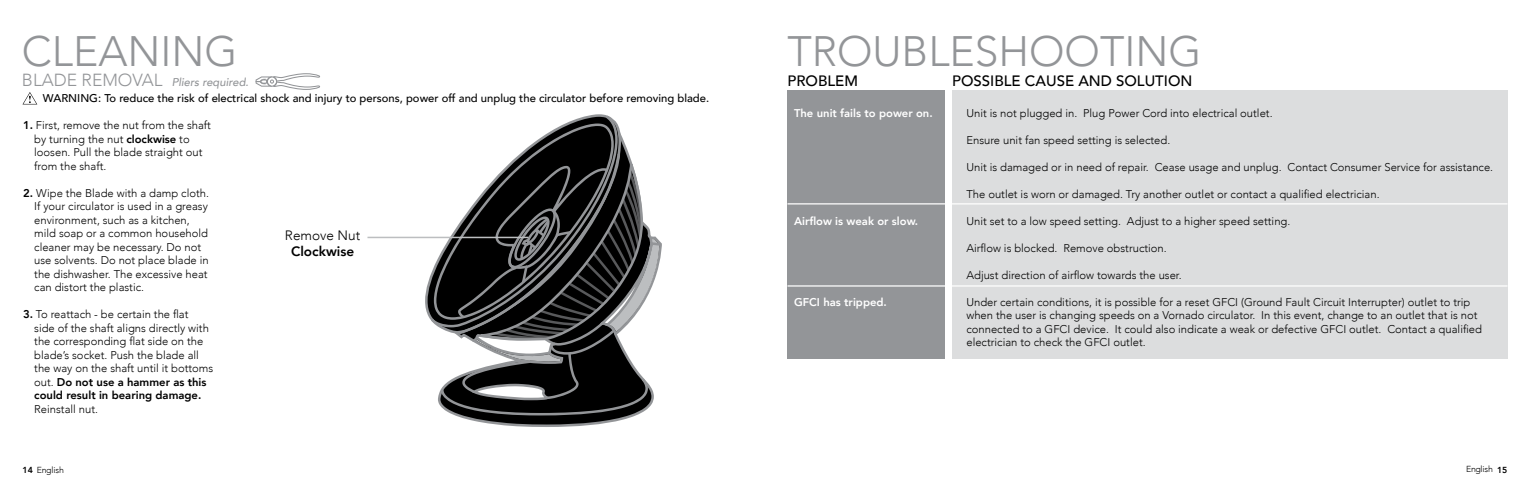
<style>
.page{position:relative;width:1530px;height:495px;background:#fff}
.page>*{position:absolute;margin:0;border:0;box-sizing:border-box;transform-origin:0 0}
.t1{font:300 42.5px "Avenir";color:#939598}
.t2{font:500 15px "Avenir";color:#000}
.t3{font:300 13.62px "Avenir";color:#000}
.t4{font:800 13.62px "Avenir";color:#000}
.t5{font:300 11.25px/13.5px "Avenir";color:#000}
.t6{font:500 11.25px "Avenir";color:#000}
.t7{font:800 11.25px "Avenir";color:#fff}
.t8{font:italic 500 11.25px "Avenir";color:#939598}
.t9{font:300 8.75px "Avenir";letter-spacing:-.02em;color:#000}
.s1{font-weight:300;font-style:normal;font-size:17.5px}
.s2{font-weight:800}
</style>
<div class="page">
<svg style="left:438px;top:139px;width:224px;height:288px"></svg>
<svg style="left:425px;top:114px;width:196px;height:220px"></svg>
<svg style="left:431px;top:116px;width:187px;height:211px"></svg>
<svg style="left:434px;top:124px;width:180px;height:196px"></svg>
<svg style="left:441px;top:154px;width:219px;height:261px"></svg>
<svg style="left:256px;top:73px;width:64px;height:17px"></svg>
<hr style="left:367px;top:237px;width:161px;height:1px;background:#bcbec0">
<div style="left:952px;top:91px;width:556px;height:268px;background:#dcddde"></div>
<div style="left:788px;top:91px;width:157px;height:268px;background:#939598"></div>
<hr style="left:788px;top:203px;width:720px;height:2px;background:#fff">
<hr style="left:788px;top:285px;width:720px;height:2px;background:#fff">
<svg style="left:22px;top:92px;width:15px;height:12px"></svg>
<h1 class="t1" style="left:22px;top:26px;width:217px">CLEANING</h1>
<p class="t8" style="left:22px;top:75px;width:228px"><span class="s1">BLADE REMOVAL</span> Pliers required.</p>
<p class="t5" style="left:34px;top:119px;width:178px;text-indent:-11px"><span class="s2">1.</span> First, remove the nut from the shaft by turning the nut <span class="s2">clockwise</span> to loosen. Pull the blade straight out from the shaft.</p>
<p class="t5" style="left:34px;top:186px;width:176px;text-indent:-11px"><span class="s2">2.</span> Wipe the Blade with a damp cloth.<br>If your circulator is used in a greasy environment, such as a kitchen, mild soap or a common household cleaner may be necessary. Do not use solvents. Do not place blade in the dishwasher. The excessive heat can distort the plastic.</p>
<p class="t5" style="left:34px;top:308px;width:181px;text-indent:-11px"><span class="s2">3.</span> To reattach - be certain the flat<br>side of the shaft aligns directly with the corresponding flat side on the blade’s socket. Push the blade all the way on the shaft until it bottoms out. <span class="s2">Do not use a hammer as this could result in bearing damage.</span></p>
<p class="t5" style="left:34px;top:402px;width:65px">Reinstall nut.</p>
<p class="t6" style="left:43px;top:89px;width:668px">WARNING: To reduce the risk of electrical shock and injury to persons, power off and unplug the circulator before removing blade.</p>
<p class="t3" style="left:285px;top:227px;width:77px">Remove Nut</p>
<p class="t4" style="left:291px;top:239px;width:65px">Clockwise</p>
<h1 class="t1" style="left:788px;top:26px;width:416px">TROUBLESHOOTING</h1>
<h2 class="t2" style="left:788px;top:68px;width:72px">PROBLEM</h2>
<h2 class="t2" style="left:952px;top:68px;width:242px">POSSIBLE CAUSE AND SOLUTION</h2>
<p class="t5" style="left:966px;top:106px;width:308px">Unit is not plugged in. Plug Power Cord into electrical outlet.</p>
<p class="t5" style="left:966px;top:133px;width:205px">Ensure unit fan speed setting is selected.</p>
<p class="t5" style="left:966px;top:160px;width:528px">Unit is damaged or in need of repair. Cease usage and unplug. Contact Consumer Service for assistance.</p>
<p class="t5" style="left:966px;top:187px;width:415px">The outlet is worn or damaged. Try another outlet or contact a qualified electrician.</p>
<p class="t5" style="left:966px;top:214px;width:325px">Unit set to a low speed setting. Adjust to a higher speed setting.</p>
<p class="t5" style="left:966px;top:241px;width:202px">Airflow is blocked. Remove obstruction.</p>
<p class="t5" style="left:966px;top:268px;width:217px">Adjust direction of airflow towards the user.</p>
<p class="t5" style="left:966px;top:295px;width:517px">Under certain conditions, it is possible for a reset GFCI (Ground Fault Circuit Interrupter) outlet to trip when the user is changing speeds on a Vornado circulator. In this event, change to an outlet that is not connected to a GFCI device. It could also indicate a weak or defective GFCI outlet. Contact a qualified electrician to check the GFCI outlet.</p>
<p class="t7" style="left:794px;top:103px;width:140px">The unit fails to power on.</p>
<p class="t7" style="left:794px;top:211px;width:126px">Airflow is weak or slow.</p>
<p class="t7" style="left:794px;top:292px;width:94px">GFCI has tripped.</p>
<p class="t9" style="left:22px;top:464px;width:43px"><span class="s2">14</span> English</p>
<p class="t9" style="left:1466px;top:464px;width:43px">English <span class="s2">15</span></p>
</div>
